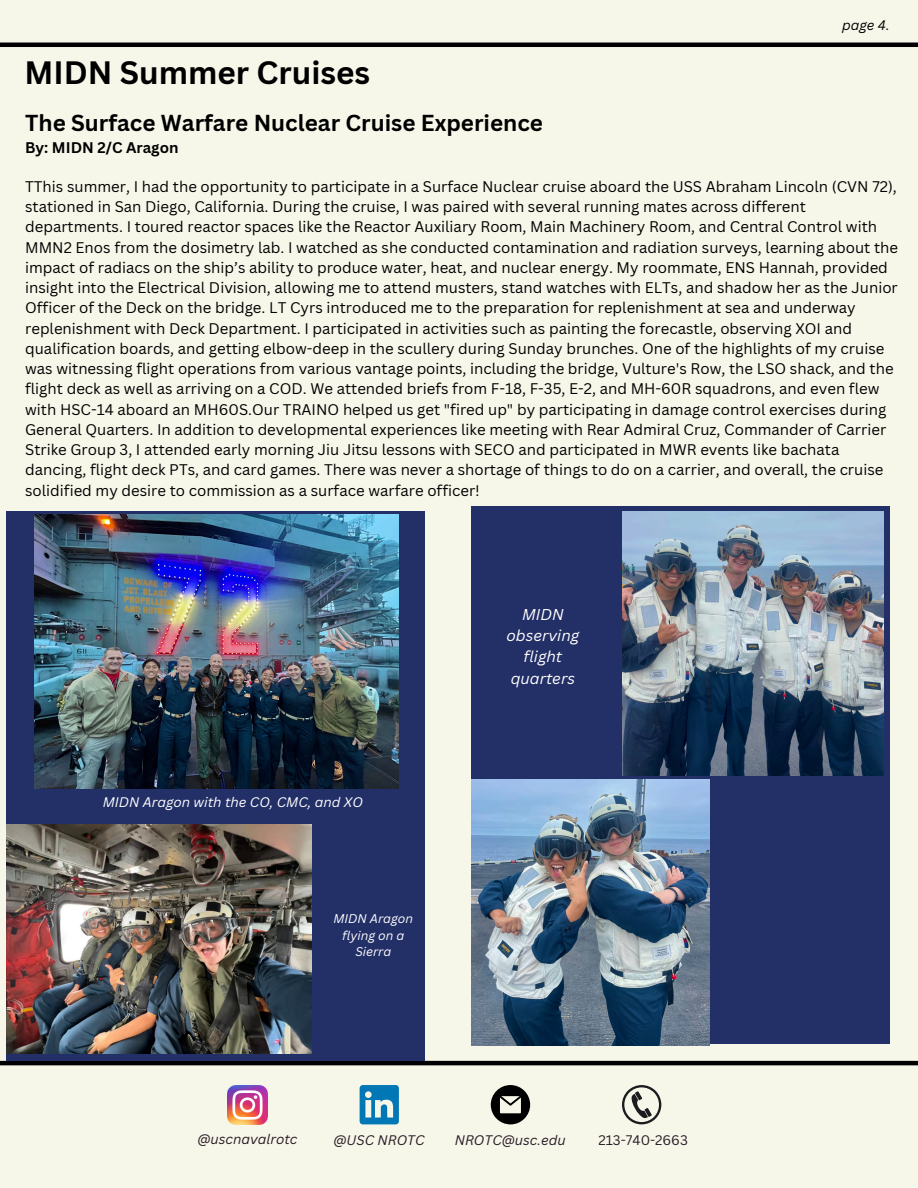
<style>
.page{position:relative;width:918px;height:1188px;background:#f6f6e9}
.page>*{position:absolute;margin:0;border:0;box-sizing:border-box;transform-origin:0 0}
.t1{font:700 31.5px "Canva Sans";color:#000}
.t2{font:700 22.5px "Canva Sans";color:#000}
.t3{font:italic 15.3px/21.3px "Canva Sans";color:#fff;text-align:center}
.t4{font:15px/20.2px "Canva Sans";color:#000}
.t5{font:700 15px "Canva Sans";color:#000}
.t6{font:italic 13.5px "Canva Sans";color:#291b25}
.t7{font:italic 13.5px "Canva Sans";color:#fff}
.t8{font:13.5px "Canva Sans";color:#291b25}
.t9{font:italic 13.5px "Canva Sans";color:#000}
.t10{font:italic 12.3px/16.4px "Canva Sans";color:#fff;text-align:center}
</style>
<div class="page">
<img style="left:228px;top:1085px;width:39px;height:39px">
<svg style="left:360px;top:1085px;width:39px;height:39px"></svg>
<svg style="left:491px;top:1085px;width:39px;height:39px"></svg>
<svg style="left:622px;top:1085px;width:39px;height:39px"></svg>
<hr style="left:0;top:1061px;width:918px;height:4px;background:#000">
<div style="left:6px;top:512px;width:419px;height:549px;background:#232f67"></div>
<hr style="left:0;top:43px;width:918px;height:4px;background:#000">
<img style="left:34px;top:515px;width:365px;height:273px">
<img style="left:6px;top:825px;width:305px;height:228px">
<div style="left:471px;top:507px;width:419px;height:537px;background:#232f67"></div>
<img style="left:623px;top:511px;width:261px;height:264px">
<img style="left:471px;top:780px;width:239px;height:265px">
<p class="t1" style="left:24px;top:50px;width:347px">MIDN Summer Cruises</p>
<h1 class="t2" style="left:25px;top:107px;width:519px">The Surface Warfare Nuclear Cruise Experience</h1>
<h1 class="t5" style="left:25px;top:137px;width:155px">By: MIDN 2/C Aragon</h1>
<p class="t9" style="left:842px;top:16px;width:49px">page 4.</p>
<p class="t4" style="left:25px;top:176px;width:874px">TThis summer, I had the opportunity to participate in a Surface Nuclear cruise aboard the USS Abraham Lincoln (CVN 72), stationed in San Diego, California. During the cruise, I was paired with several running mates across different departments. I toured reactor spaces like the Reactor Auxiliary Room, Main Machinery Room, and Central Control with MMN2 Enos from the dosimetry lab. I watched as she conducted contamination and radiation surveys, learning about the impact of radiacs on the ship’s ability to produce water, heat, and nuclear energy. My roommate, ENS Hannah, provided insight into the Electrical Division, allowing me to attend musters, stand watches with ELTs, and shadow her as the Junior Officer of the Deck on the bridge. LT Cyrs introduced me to the preparation for replenishment at sea and underway replenishment with Deck Department. I participated in activities such as painting the forecastle, observing XOI and qualification boards, and getting elbow-deep in the scullery during Sunday brunches. One of the highlights of my cruise was witnessing flight operations from various vantage points, including the bridge, Vulture's Row, the LSO shack, and the flight deck as well as arriving on a COD. We attended briefs from F-18, F-35, E-2, and MH-60R squadrons, and even flew with HSC-14 aboard an MH60S.Our TRAINO helped us get "fired up" by participating in damage control exercises during General Quarters. In addition to developmental experiences like meeting with Rear Admiral Cruz, Commander of Carrier Strike Group 3, I attended early morning Jiu Jitsu lessons with SECO and participated in MWR events like bachata dancing, flight deck PTs, and card games. There was never a shortage of things to do on a carrier, and overall, the cruise solidified my desire to commission as a surface warfare officer!</p>
<p class="t7" style="left:103px;top:792px;width:262px">MIDN Aragon with the CO, CMC, and XO</p>
<p class="t10" style="left:333px;top:910px;width:81px">MIDN Aragon flying on a<br>Sierra</p>
<p class="t3" style="left:507px;top:603px;width:74px">MIDN observing flight quarters</p>
<h3 class="t6" style="left:197px;top:1130px;width:101px">@uscnavalrotc</h3>
<p class="t6" style="left:333px;top:1131px;width:93px">@USC NROTC</p>
<p class="t6" style="left:455px;top:1131px;width:112px">NROTC@usc.edu</p>
<p class="t8" style="left:598px;top:1131px;width:91px">213-740-2663</p>
</div>
